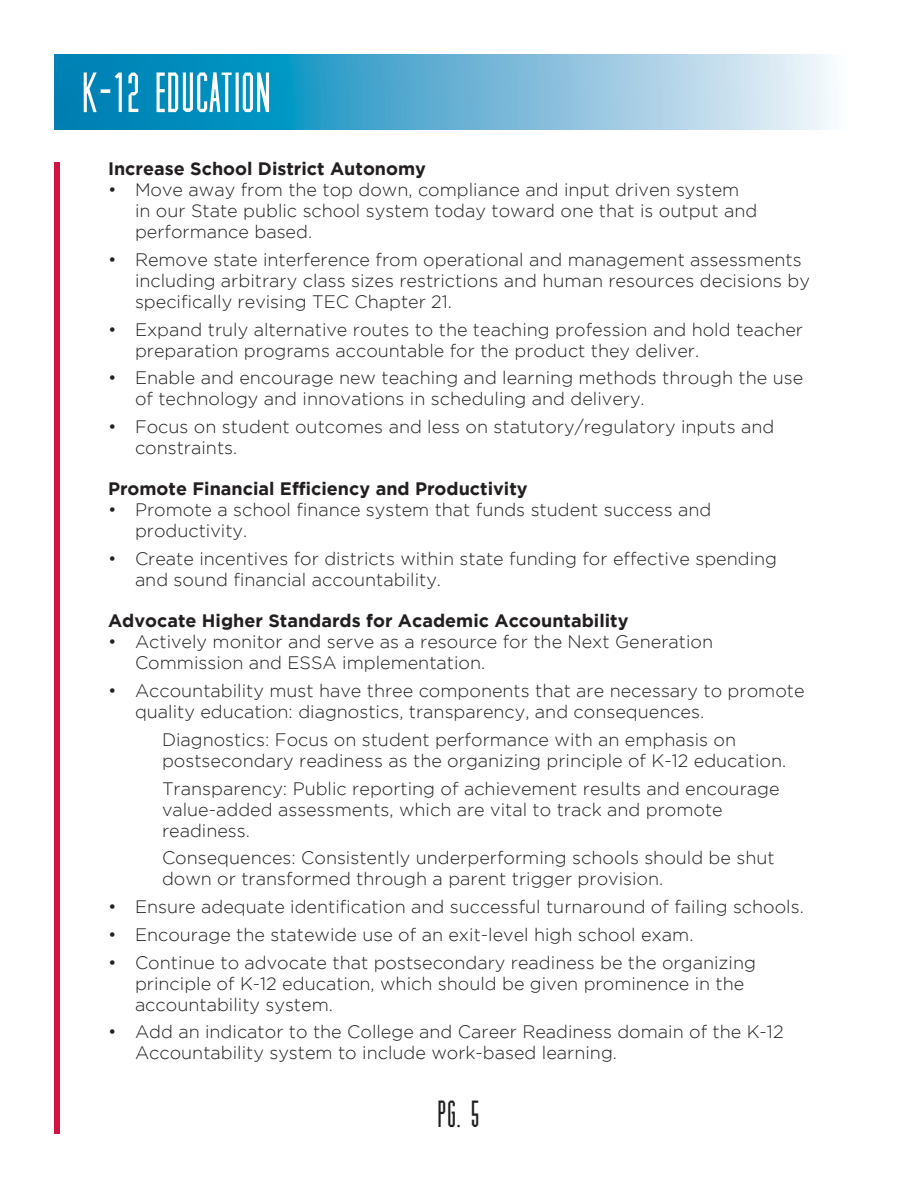
<style>
.page{position:relative;width:918px;height:1188px;background:#fff}
.page>*{position:absolute;margin:0;border:0;box-sizing:border-box;transform-origin:0 0}
.t1{font:54px "Muncie";color:#fff}
.t2{font:36px "Muncie";color:#231f20}
.t3{font:300 18px/21px "Gotham";color:#231f20}
.t4{font:700 18px "Gotham";color:#231f20}
</style>
<div class="page">
<div style="left:54px;top:162px;width:6px;height:972px;background:#d21242"></div>
<svg style="left:54px;top:54px;width:779px;height:76px"></svg>
<h1 class="t1" style="left:81px;top:62px;width:192px">K-12 EDUCATION</h1>
<p class="t4" style="left:108px;top:158px;width:320px">Increase School District Autonomy</p>
<p class="t3" style="left:135px;top:179px;width:624px;text-indent:-27px">• Move away from the top down, compliance and input driven system in our State public school system today toward one that is output and performance based.</p>
<p class="t3" style="left:135px;top:249px;width:676px;text-indent:-27px">• Remove state interference from operational and management assessments including arbitrary class sizes restrictions and human resources decisions by specifically revising TEC Chapter 21.</p>
<p class="t3" style="left:135px;top:319px;width:670px;text-indent:-27px">• Expand truly alternative routes to the teaching profession and hold teacher preparation programs accountable for the product they deliver.</p>
<p class="t3" style="left:135px;top:367px;width:670px;text-indent:-27px">• Enable and encourage new teaching and learning methods through the use of technology and innovations in scheduling and delivery.</p>
<p class="t3" style="left:135px;top:416px;width:641px;text-indent:-27px">• Focus on student outcomes and less on statutory/regulatory inputs and constraints.</p>
<p class="t4" style="left:108px;top:479px;width:421px">Promote Financial Efficiency and Productivity</p>
<p class="t3" style="left:135px;top:499px;width:578px;text-indent:-27px">• Promote a school finance system that funds student success and productivity.</p>
<p class="t3" style="left:135px;top:548px;width:644px;text-indent:-27px">• Create incentives for districts within state funding for effective spending and sound financial accountability.</p>
<p class="t4" style="left:108px;top:611px;width:522px">Advocate Higher Standards for Academic Accountability</p>
<p class="t3" style="left:135px;top:631px;width:580px;text-indent:-27px">• Actively monitor and serve as a resource for the Next Generation<br>Commission and ESSA implementation.</p>
<p class="t3" style="left:135px;top:680px;width:671px;text-indent:-27px">• Accountability must have three components that are necessary to promote quality education: diagnostics, transparency, and consequences.</p>
<p class="t3" style="left:162px;top:729px;width:626px">Diagnostics: Focus on student performance with an emphasis on postsecondary readiness as the organizing principle of K-12 education.</p>
<p class="t3" style="left:162px;top:778px;width:619px">Transparency: Public reporting of achievement results and encourage value-added assessments, which are vital to track and promote readiness.</p>
<p class="t3" style="left:162px;top:847px;width:614px">Consequences: Consistently underperforming schools should be shut down or transformed through a parent trigger provision.</p>
<p class="t3" style="left:108px;top:896px;width:697px">• Ensure adequate identification and successful turnaround of failing schools.</p>
<p class="t3" style="left:108px;top:924px;width:587px">• Encourage the statewide use of an exit-level high school exam.</p>
<p class="t3" style="left:135px;top:952px;width:622px;text-indent:-27px">• Continue to advocate that postsecondary readiness be the organizing principle of K-12 education, which should be given prominence in the accountability system.</p>
<p class="t3" style="left:135px;top:1021px;width:650px;text-indent:-27px">• Add an indicator to the College and Career Readiness domain of the K-12<br>Accountability system to include work-based learning.</p>
<p class="t2" style="left:438px;top:1094px;width:44px">PG. 5</p>
</div>
